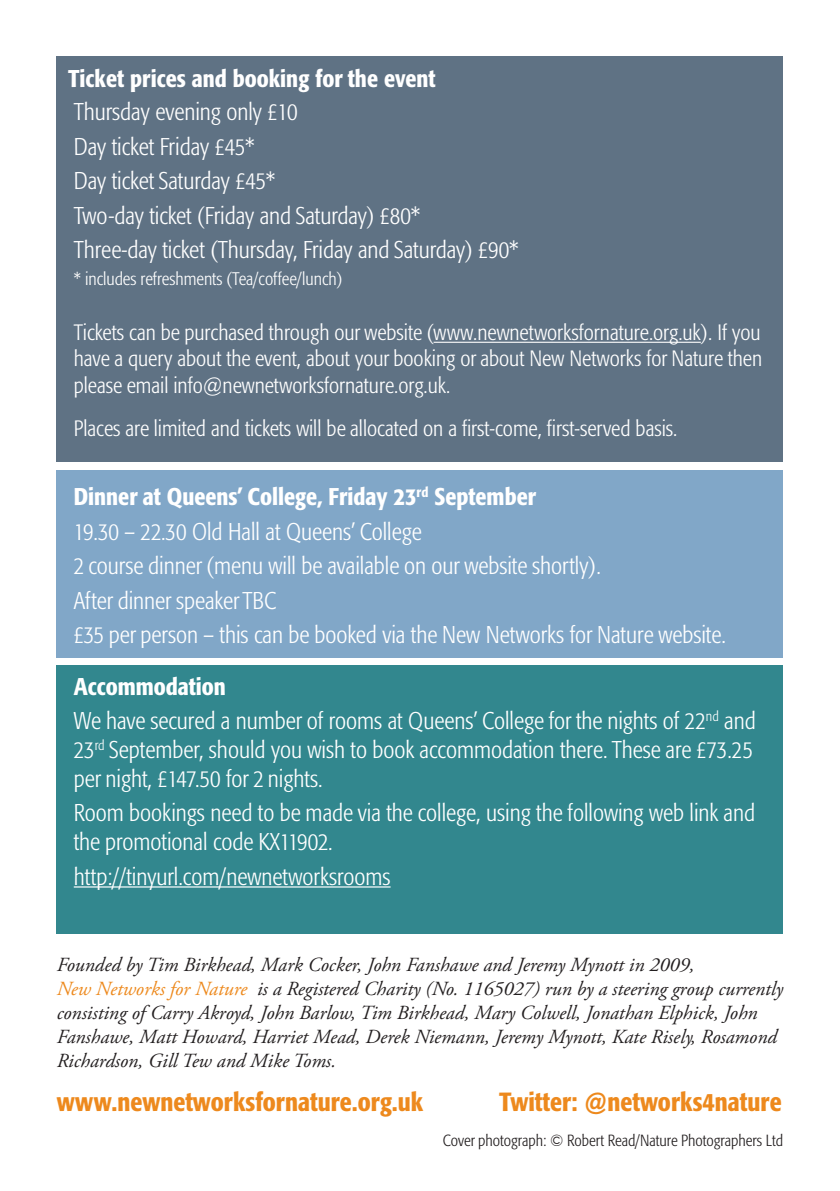
<style>
.page{position:relative;width:840px;height:1191px;background:#fff}
.page>*{position:absolute;margin:0;border:0;box-sizing:border-box;transform-origin:0 0}
.t1{font:500 condensed 26px "Formata BQ";color:#ed891d}
.t2{font:300 condensed 24px/28.8px "Formata BQ";color:#fff}
.t3{font:500 condensed 24px "Formata BQ";color:#fff}
.t4{font:300 condensed 22px/26.4px "Formata BQ";color:#fff;text-align:justify}
.t5{font:italic 20px/24px "Adobe Garamond Pro";color:#231f20}
.t6{font:300 condensed 18px "Formata BQ";color:#fff}
.t7{font:300 condensed 16px "Formata BQ";color:#231f20}
.s1{color:#ed891d}
</style>
<div class="page">
<div style="left:57px;top:665px;width:725px;height:269px;background:#32878e"></div>
<div style="left:57px;top:471px;width:725px;height:187px;background:#81a7c8"></div>
<div style="left:57px;top:57px;width:725px;height:405px;background:#5f7284"></div>
<hr style="left:433px;top:342px;width:267px;height:1px;background:#fff">
<hr style="left:74px;top:886px;width:316px;height:1px;background:#fff">
<p class="t3" style="left:68px;top:64px;width:369px">Ticket prices and booking for the event</p>
<p class="t2" style="left:74px;top:98px;width:225px">Thursday evening only £10</p>
<p class="t2" style="left:74px;top:132px;width:182px">Day ticket Friday £45*</p>
<p class="t2" style="left:74px;top:166px;width:203px">Day ticket Saturday £45*</p>
<p class="t2" style="left:74px;top:201px;width:348px">Two-day ticket (Friday and Saturday) £80*</p>
<p class="t2" style="left:74px;top:235px;width:446px">Three-day ticket (Thursday, Friday and Saturday) £90*</p>
<p class="t6" style="left:74px;top:269px;width:270px">* includes refreshments (Tea/coffee/lunch)</p>
<p class="t4" style="left:74px;top:319px;width:689px">Tickets can be purchased through our website (www.newnetworksfornature.org.uk). If you have a query about the event, about your booking or about New Networks for Nature then please email info@newnetworksfornature.org.uk.</p>
<p class="t4" style="left:74px;top:416px;width:604px">Places are limited and tickets will be allocated on a first-come, first-served basis.</p>
<p class="t3" style="left:74px;top:482px;width:463px">Dinner at Queens’ College, Friday 23<sup>rd</sup> September</p>
<p class="t2" style="left:74px;top:517px;width:349px">19.30 – 22.30 Old Hall at Queens’ College</p>
<p class="t2" style="left:74px;top:552px;width:528px">2 course dinner (menu will be available on our website shortly).</p>
<p class="t2" style="left:74px;top:586px;width:204px">After dinner speaker TBC</p>
<p class="t2" style="left:74px;top:620px;width:653px">£35 per person – this can be booked via the New Networks for Nature website.</p>
<p class="t3" style="left:74px;top:671px;width:153px">Accommodation</p>
<p class="t2" style="left:74px;top:706px;width:683px">We have secured a number of rooms at Queens’ College for the nights of 22<sup>nd</sup> and<br>23<sup>rd</sup> September, should you wish to book accommodation there. These are £73.25 per night, £147.50 for 2 nights.</p>
<p class="t2" style="left:74px;top:798px;width:682px">Room bookings need to be made via the college, using the following web link and the promotional code KX11902.</p>
<p class="t2" style="left:74px;top:862px;width:318px">http://tinyurl.com/newnetworksrooms</p>
<p class="t5" style="left:57px;top:953px;width:727px">Founded by Tim Birkhead, Mark Cocker, John Fanshawe and Jeremy Mynott in 2009,<br><span class="s1">New Networks for Nature</span> is a Registered Charity (No. 1165027) run by a steering group currently consisting of Carry Akroyd, John Barlow, Tim Birkhead, Mary Colwell, Jonathan Elphick, John Fanshawe, Matt Howard, Harriet Mead, Derek Niemann, Jeremy Mynott, Kate Risely, Rosamond Richardson, Gill Tew and Mike Toms.</p>
<p class="t1" style="left:57px;top:1086px;width:368px">www.newnetworksfornature.org.uk</p>
<p class="t1" style="left:499px;top:1086px;width:283px">Twitter: @networks4nature</p>
<p class="t7" style="left:442px;top:1131px;width:342px">Cover photograph: © Robert Read/Nature Photographers Ltd</p>
</div>
